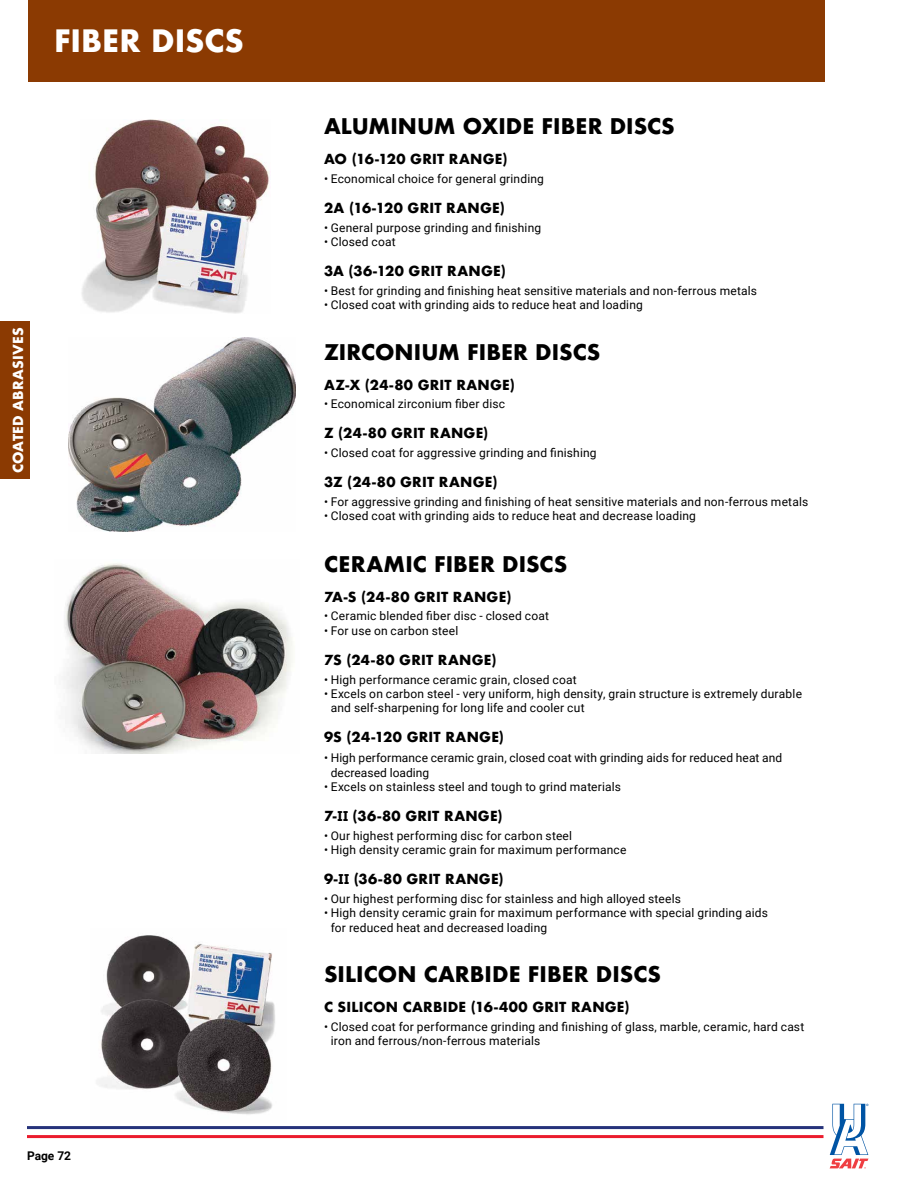
<style>
.page{position:relative;width:918px;height:1188px;background:#fff}
.page>*{position:absolute;margin:0;border:0;box-sizing:border-box;transform-origin:0 0}
.t1{font:700 30px "Futura";letter-spacing:.005em;color:#fff}
.t2{font:700 21px "Futura";letter-spacing:.005em;color:#000}
.t3{font:700 13.5px "Futura";letter-spacing:.015em;color:#000}
.t4{font:700 13.5px "Futura";letter-spacing:.015em;color:#fff}
.t5{font:12px/14.4px "Roboto";letter-spacing:.015em;color:#000}
.t6{font:700 12px "Roboto";color:#000}
.s1{font-family:"Arvo"}
</style>
<div class="page">
<hr style="left:27px;top:1126px;width:797px;height:3px;background:#26337b">
<hr style="left:27px;top:1135px;width:797px;height:3px;background:#eb1c2d">
<svg style="left:830px;top:1104px;width:38px;height:65px"></svg>
<div style="left:28px;top:0;width:797px;height:82px;background:#8b3a02"></div>
<div style="left:0;top:322px;width:30px;height:157px;background:#8b3a02"></div>
<img style="left:97px;top:935px;width:178px;height:180px">
<img style="left:82px;top:120px;width:187px;height:194px">
<img style="left:68px;top:337px;width:227px;height:195px">
<img style="left:63px;top:563px;width:230px;height:190px">
<h1 class="t1" style="left:54px;top:19px;width:191px">FIBER DISCS</h1>
<p class="t4" style="left:8px;top:473px;width:148px;rotate:-90deg">COATED ABRASIVES</p>
<p class="t6" style="left:27px;top:1148px;width:46px">Page 72</p>
<h2 class="t2" style="left:324px;top:111px;width:352px">ALUMINUM OXIDE FIBER DISCS</h2>
<p class="t3" style="left:324px;top:150px;width:185px">AO (16-120 GRIT RANGE)</p>
<p class="t5" style="left:324px;top:171px;width:222px">• Economical choice for general grinding</p>
<p class="t3" style="left:324px;top:198px;width:182px">2A (16-120 GRIT RANGE)</p>
<p class="t5" style="left:324px;top:220px;width:219px">• General purpose grinding and finishing</p>
<p class="t5" style="left:324px;top:234px;width:73px">• Closed coat</p>
<p class="t3" style="left:324px;top:261px;width:183px">3A (36-120 GRIT RANGE)</p>
<p class="t5" style="left:324px;top:283px;width:435px">• Best for grinding and finishing heat sensitive materials and non-ferrous metals</p>
<p class="t5" style="left:324px;top:298px;width:320px">• Closed coat with grinding aids to reduce heat and loading</p>
<h2 class="t2" style="left:324px;top:336px;width:278px">ZIRCONIUM FIBER DISCS</h2>
<p class="t3" style="left:324px;top:375px;width:193px">AZ-X (24-80 GRIT RANGE)</p>
<p class="t5" style="left:324px;top:396px;width:183px">• Economical zirconium fiber disc</p>
<p class="t3" style="left:324px;top:423px;width:166px">Z (24-80 GRIT RANGE)</p>
<p class="t5" style="left:324px;top:445px;width:274px">• Closed coat for aggressive grinding and finishing</p>
<p class="t3" style="left:324px;top:472px;width:175px">3Z (24-80 GRIT RANGE)</p>
<p class="t5" style="left:324px;top:494px;width:486px">• For aggressive grinding and finishing of heat sensitive materials and non-ferrous metals</p>
<p class="t5" style="left:324px;top:508px;width:374px">• Closed coat with grinding aids to reduce heat and decrease loading</p>
<h2 class="t2" style="left:324px;top:549px;width:245px">CERAMIC FIBER DISCS</h2>
<p class="t3" style="left:324px;top:587px;width:189px">7A-S (24-80 GRIT RANGE)</p>
<p class="t5" style="left:324px;top:609px;width:227px">• Ceramic blended fiber disc - closed coat</p>
<p class="t5" style="left:324px;top:623px;width:136px">• For use on carbon steel</p>
<p class="t3" style="left:324px;top:650px;width:174px">7S (24-80 GRIT RANGE)</p>
<p class="t5" style="left:324px;top:672px;width:254px">• High performance ceramic grain, closed coat</p>
<p class="t5" style="left:331px;top:686px;width:473px;text-indent:-7px">• Excels on carbon steel - very uniform, high density, grain structure is extremely durable and self-sharpening for long life and cooler cut</p>
<p class="t3" style="left:324px;top:728px;width:182px">9S (24-120 GRIT RANGE)</p>
<p class="t5" style="left:331px;top:749px;width:453px;line-height:15px;text-indent:-7px">• High performance ceramic grain, closed coat with grinding aids for reduced heat and decreased loading</p>
<p class="t5" style="left:324px;top:779px;width:299px">• Excels on stainless steel and tough to grind materials</p>
<p class="t3" style="left:324px;top:806px;width:91px">7-<span class="s1">II</span> (36-80 GRIT</p>
<p class="t3" style="left:444px;top:806px;width:12px">RANGE</p>
<p class="t3" style="left:498px;top:806px;width:7px">)</p>
<p class="t5" style="left:324px;top:828px;width:250px">• Our highest performing disc for carbon steel</p>
<p class="t5" style="left:324px;top:842px;width:304px">• High density ceramic grain for maximum performance</p>
<p class="t3" style="left:324px;top:869px;width:92px">9-<span class="s1">II</span> (36-80 GRIT</p>
<p class="t3" style="left:445px;top:869px;width:12px">RANGE</p>
<p class="t3" style="left:499px;top:869px;width:7px">)</p>
<p class="t5" style="left:324px;top:891px;width:359px">• Our highest performing disc for stainless and high alloyed steels</p>
<p class="t5" style="left:331px;top:905px;width:439px;text-indent:-7px">• High density ceramic grain for maximum performance with special grinding aids for reduced heat and decreased loading</p>
<h2 class="t2" style="left:324px;top:959px;width:339px">SILICON CARBIDE FIBER DISCS</h2>
<p class="t3" style="left:324px;top:997px;width:307px">C SILICON CARBIDE (16-400 GRIT RANGE)</p>
<p class="t5" style="left:331px;top:1019px;width:475px;text-indent:-7px">• Closed coat for performance grinding and finishing of glass, marble, ceramic, hard cast iron and ferrous/non-ferrous materials</p>
</div>
